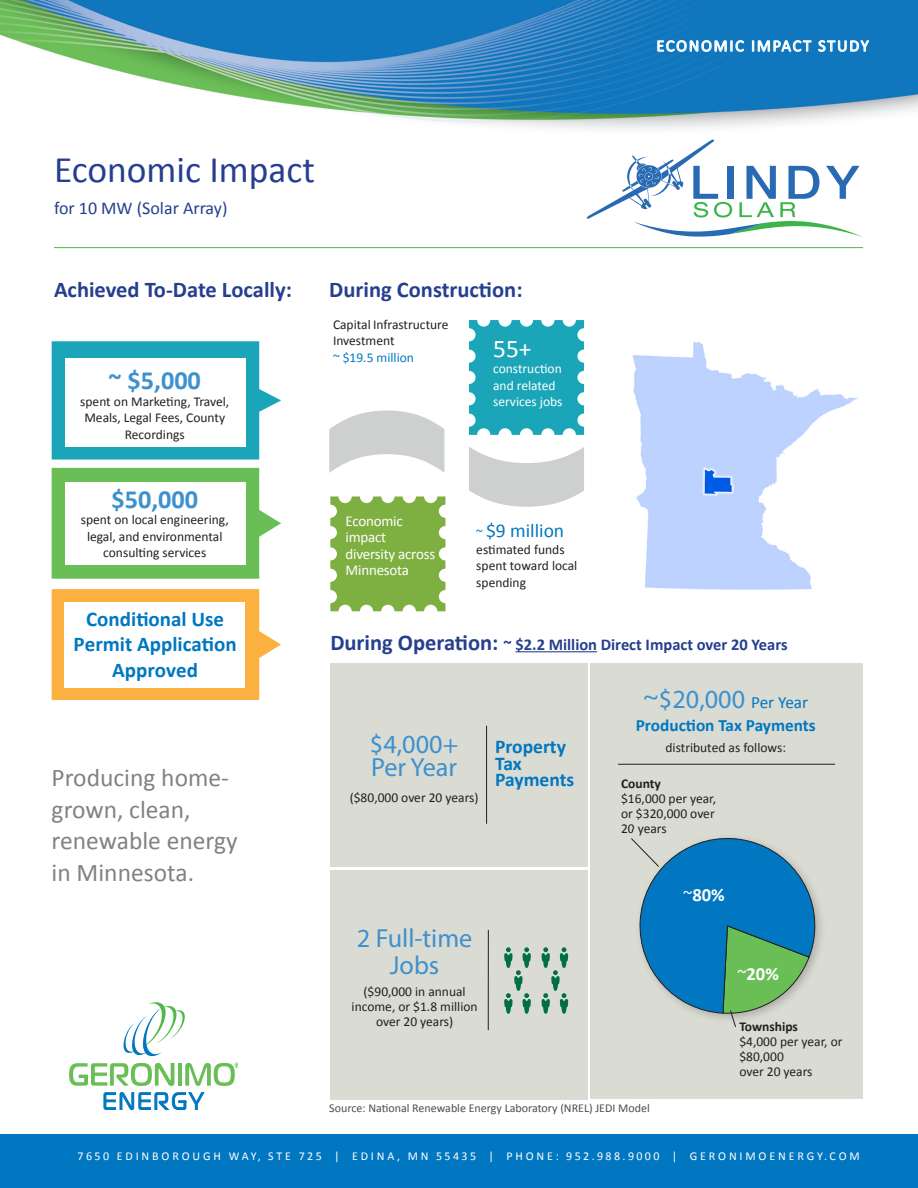
<style>
.page{position:relative;width:918px;height:1188px;background:#fff}
.page>*{position:absolute;margin:0;border:0;box-sizing:border-box;transform-origin:0 0}
.t1{font:37.5px "Calibri";color:#253f8e}
.t2{font:26.25px "Myriad Pro";color:#3d91ce}
.t3{font:700 26.25px "Calibri";color:#3d91ce}
.t4{font:25.5px/31.5px "Calibri";color:#808285}
.t5{font:25.5px "Calibri";color:#fff}
.t6{font:700 22.5px "Calibri";color:#253f8e}
.t7{font:700 21px/25.2px "Calibri";color:#0077c0;text-align:center}
.t8{font:700 19.5px/16.5px "Calibri";color:#0077c0}
.t9{font:19.5px "Calibri";color:#0077c0}
.t10{font:700 18.6px "Calibri";color:#fff}
.t11{font:18px "Calibri";color:#253f8e}
.t12{font:700 17.25px "Calibri";color:#0077c0}
.t13{font:700 16.5px "Calibri";color:#253f8e}
.t14{font:16.5px "Calibri";letter-spacing:.1em;color:#fff}
.t15{font:15px/16.5px "Calibri";letter-spacing:-.015em;color:#fff}
.t16{font:13.5px/16.5px "Calibri";color:#231f20;text-align:center}
.t17{font:13.5px/16.5px "Calibri";color:#fff}
.t18{font:700 13.5px "Calibri";color:#231f20}
.t19{font:13.5px "Calibri";color:#0077c0}
.t20{font:12px "Calibri";letter-spacing:.24em;color:#fff}
.t21{font:12px "Calibri";color:#4d4d4d}
.s1{font-size:13.5px}
.s2{font-size:22.5px}
.s3{font-family:"Calibri";font-size:17.25px;color:#0077c0}
.s4{font-weight:400}
</style>
<div class="page">
<img style="left:0;top:0;width:918px;height:129px">
<svg style="left:657px;top:40px;width:87px;height:12px"></svg>
<svg style="left:752px;top:40px;width:60px;height:12px"></svg>
<svg style="left:818px;top:40px;width:51px;height:12px"></svg>
<svg style="left:103px;top:1092px;width:102px;height:18px"></svg>
<svg style="left:69px;top:1002px;width:168px;height:84px"></svg>
<svg style="left:586px;top:139px;width:277px;height:98px"></svg>
<div style="left:0;top:1134px;width:918px;height:54px;background:#0077c0"></div>
<svg style="left:52px;top:341px;width:229px;height:119px"></svg>
<div style="left:65px;top:359px;width:181px;height:88px;background:#fff"></div>
<svg style="left:52px;top:468px;width:229px;height:111px"></svg>
<div style="left:65px;top:482px;width:181px;height:82px;background:#fff"></div>
<svg style="left:52px;top:589px;width:229px;height:111px"></svg>
<div style="left:65px;top:603px;width:180px;height:85px;background:#fff"></div>
<svg style="left:469px;top:447px;width:115px;height:60px"></svg>
<svg style="left:329px;top:411px;width:115px;height:62px"></svg>
<svg style="left:469px;top:320px;width:115px;height:115px;background:#31afbf"></svg>
<svg style="left:330px;top:497px;width:115px;height:114px;background:#8ab653"></svg>
<img style="left:632px;top:341px;width:226px;height:249px">
<hr style="left:54px;top:247px;width:809px;height:1px;background:#51b948">
<hr style="left:516px;top:651px;width:81px;height:1px;background:#253f8e">
<div style="left:330px;top:663px;width:258px;height:204px;background:#dadbd3"></div>
<div style="left:330px;top:870px;width:258px;height:230px;background:#dadbd3"></div>
<div style="left:590px;top:663px;width:273px;height:436px;background:#dadbd3"></div>
<hr style="left:486px;top:726px;width:1px;height:98px;background:#231f20">
<hr style="left:488px;top:930px;width:1px;height:100px;background:#231f20">
<hr style="left:618px;top:764px;width:217px;height:1px;background:#231f20">
<svg style="left:504px;top:947px;width:27px;height:67px"></svg>
<svg style="left:541px;top:947px;width:27px;height:67px"></svg>
<svg style="left:631px;top:837px;width:186px;height:190px"></svg>
<p class="t14" style="left:656px;top:35px;width:214px">ECONOMIC IMPACT STUDY</p>
<p class="t1" style="left:54px;top:146px;width:262px">Economic Impact</p>
<p class="t11" style="left:54px;top:197px;width:175px">for 10 MW (Solar Array)</p>
<p class="t6" style="left:54px;top:275px;width:239px">Achieved To-Date Locally:</p>
<p class="t3" style="left:109px;top:364px;width:94px">~ $5,000</p>
<p class="t16" style="left:80px;top:393px;width:151px">spent on Marketing, Travel,<br>Meals, Legal Fees, County<br>Recordings</p>
<p class="t3" style="left:112px;top:482px;width:88px">$50,000</p>
<p class="t16" style="left:81px;top:511px;width:149px">spent on local engineering, legal, and environmental consulting services</p>
<p class="t7" style="left:74px;top:607px;width:165px">Conditional Use<br>Permit Application<br>Approved</p>
<p class="t4" style="left:52px;top:762px;width:187px">Producing home&shy;grown, clean, renewable energy in Minnesota.</p>
<p class="t6" style="left:329px;top:275px;width:195px">During Construction:</p>
<p class="t16" style="left:333px;top:316px;width:117px;text-align:left">Capital Infrastructure<br>Investment</p>
<p class="t19" style="left:333px;top:349px;width:82px">~ $19.5 million</p>
<p class="t5" style="left:493px;top:332px;width:40px">55+</p>
<p class="t17" style="left:493px;top:360px;width:71px">construction and related services jobs</p>
<p class="t15" style="left:346px;top:512px;width:91px">Economic impact diversity across<br>Minnesota</p>
<p class="t9" style="left:476px;top:518px;width:89px"><span class="s1">~</span> $9 million</p>
<p class="t16" style="left:476px;top:541px;width:103px;text-align:left">estimated funds spent toward local spending</p>
<p class="t13" style="left:330px;top:634px;width:459px"><span class="s2">During Operation:</span> ~ $2.2 Million Direct Impact over 20 Years</p>
<p class="t2" style="left:370px;top:728px;width:90px">$4,000+</p>
<p class="t2" style="left:371px;top:751px;width:87px">Per Year</p>
<p class="t16" style="left:350px;top:789px;width:130px">($80,000 over 20 years)</p>
<p class="t2" style="left:643px;top:683px;width:166px">~$20,000 <span class="s3">Per Year</span></p>
<p class="t12" style="left:636px;top:714px;width:181px">Production Tax Payments</p>
<p class="t8" style="left:495px;top:738px;width:72px">Property</p>
<p class="t16" style="left:666px;top:740px;width:122px">distributed as follows:</p>
<p class="t8" style="left:495px;top:755px;width:81px">Tax<br>Payments</p>
<p class="t18" style="left:621px;top:774px;width:41px">County</p>
<p class="t16" style="left:621px;top:791px;width:97px;line-height:15px;text-align:justify">$16,000 per year, or $320,000 over 20 years</p>
<p class="t2" style="left:357px;top:922px;width:117px">2 Full-time</p>
<p class="t2" style="left:390px;top:949px;width:51px">Jobs</p>
<p class="t16" style="left:352px;top:984px;width:128px;line-height:15px">($90,000 in annual income, or $1.8 million over 20 years)</p>
<p class="t10" style="left:683px;top:883px;width:43px"><span class="s4">~</span>80%</p>
<p class="t10" style="left:737px;top:962px;width:43px"><span class="s4">~</span>20%</p>
<p class="t18" style="left:739px;top:1018px;width:60px">Townships</p>
<p class="t16" style="left:739px;top:1034px;width:105px;line-height:15px;text-align:left">$4,000 per year, or $80,000</p>
<p class="t16" style="left:739px;top:1064px;width:75px">over 20 years</p>
<p class="t21" style="left:329px;top:1100px;width:322px">Source: National Renewable Energy Laboratory (NREL) JEDI Model</p>
<p class="t20" style="left:78px;top:1149px;width:784px">7650 EDINBOROUGH WAY, STE 725 | EDINA, MN 55435 | PHONE: 952.988.9000 | GERONIMOENERGY.COM</p>
</div>
